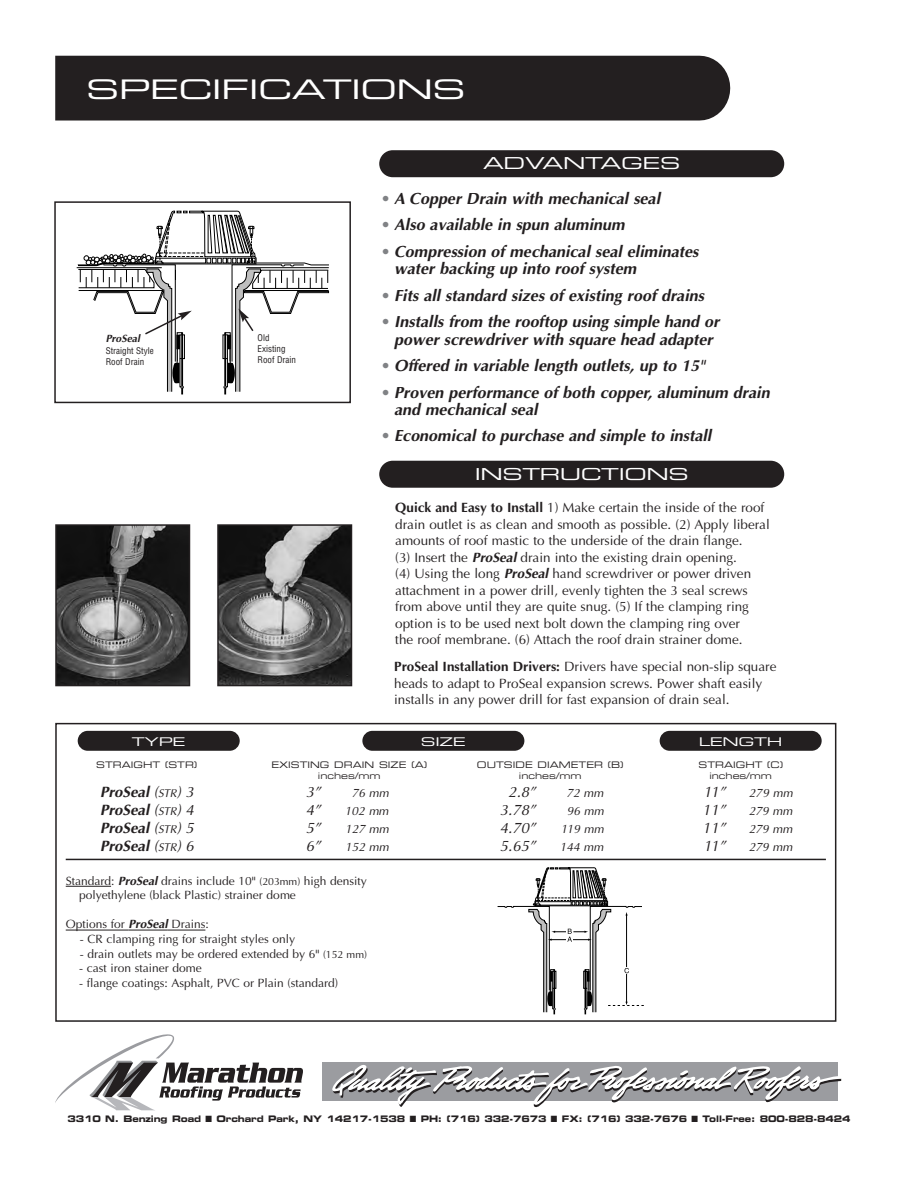
<style>
.page{position:relative;width:918px;height:1188px;background:#fff}
.page>*{position:absolute;margin:0;border:0;box-sizing:border-box;transform-origin:0 0}
.t1{font:27px "Eurostile Extended Two";letter-spacing:-.02em;color:#fff;scale:1.25 1}
.t2{font:16.5px "Eurostile Extended Two";letter-spacing:-.02em;color:#fff;scale:1.25 1}
.t3{font:italic 700 16.2px/17.2px "Optima";color:#231f20}
.t4{font:italic 700 15px "Optima";color:#231f20}
.t5{font:italic 15px "Optima";color:#231f20}
.t6{font:13.5px/16.5px "Optima";color:#231f20}
.t7{font:12px/14.5px "Optima";color:#231f20}
.t8{font:italic 12px "Optima";color:#231f20}
.t9{font:12px "Eurostile Bold Extended Two";color:#fff}
.t10{font:12px "Eurostile Extended Two";letter-spacing:-.02em;color:#fff;scale:1.25 1}
.t11{font:italic 700 10.5px "Optima";color:#231f20}
.t12{font:9px "Eurostile Bold Extended Two";letter-spacing:-.015em;color:#231f20;scale:.95 1}
.t13{font:9px "Eurostile Extended Two";color:#231f20}
.t14{font:condensed 9px/10.8px "Helvetica";color:#231f20}
.s1{font-style:normal;color:#808285}
.s2{font-weight:700}
.s3{font-weight:700;font-style:italic}
.s4{font-weight:400}
.s5{font-weight:400;font-size:11.25px}
.s6{font-size:10.5px}
</style>
<div class="page">
<div style="left:55px;top:56px;width:675px;height:65px;background:#231f20"></div>
<div style="left:55px;top:723px;width:781px;height:299px;border:2px solid #231f20"></div>
<hr style="left:66px;top:859px;width:760px;height:1px;background:#231f20">
<hr style="left:66px;top:886px;width:45px;height:1px;background:#231f20">
<hr style="left:66px;top:930px;width:62px;height:1px;background:#231f20">
<hr style="left:128px;top:930px;width:40px;height:1px;background:#231f20">
<hr style="left:168px;top:930px;width:37px;height:1px;background:#231f20">
<div style="left:78px;top:731px;width:162px;height:20px;background:#231f20;border-radius:10px"></div>
<div style="left:362px;top:731px;width:162px;height:20px;background:#231f20;border-radius:10px"></div>
<div style="left:660px;top:731px;width:162px;height:20px;background:#231f20;border-radius:10px"></div>
<div style="left:379px;top:150px;width:405px;height:27px;background:#231f20;border-radius:14px"></div>
<div style="left:379px;top:461px;width:405px;height:27px;background:#231f20;border-radius:14px"></div>
<hr style="left:77px;top:267px;width:85px;height:1px;background:#000">
<div style="left:182px;top:333px;width:1px;height:61px;border:1px solid #000"></div>
<div style="left:225px;top:333px;width:1px;height:61px;border:1px solid #000"></div>
<div style="left:54px;top:201px;width:297px;height:202px;border:2px solid #231f20"></div>
<img style="left:58px;top:527px;width:129px;height:156px">
<div style="left:55px;top:524px;width:135px;height:162px;border:2px solid #231f20"></div>
<img style="left:220px;top:527px;width:129px;height:156px">
<div style="left:217px;top:524px;width:135px;height:162px;border:2px solid #231f20"></div>
<svg style="left:78px;top:210px;width:252px;height:182px"></svg>
<div style="left:554px;top:970px;width:1px;height:44px;border:1px solid #000"></div>
<div style="left:585px;top:970px;width:1px;height:44px;border:1px solid #000"></div>
<svg style="left:497px;top:867px;width:147px;height:146px"></svg>
<div style="left:322px;top:1062px;width:515px;height:39px;background:#9b9ca0"></div>
<svg style="left:332px;top:1065px;width:509px;height:42px"></svg>
<svg style="left:55px;top:1034px;width:248px;height:76px"></svg>
<h1 class="t1" style="left:86px;top:79px;width:305px">SPECIFICATIONS</h1>
<p class="t2" style="left:483px;top:157px;width:159px">ADVANTAGES</p>
<p class="t11" style="left:106px;top:333px;width:36px">ProSeal</p>
<p class="t14" style="left:106px;top:345px;width:49px">Straight Style<br>Roof Drain</p>
<p class="t14" style="left:258px;top:333px;width:40px">Old<br>Existing<br>Roof Drain</p>
<p class="t3" style="left:381px;top:190px;width:281px"><span class="s1">•</span> A Copper Drain with mechanical seal</p>
<p class="t3" style="left:381px;top:216px;width:245px"><span class="s1">•</span> Also available in spun aluminum</p>
<p class="t3" style="left:394px;top:243px;width:306px;text-indent:-14px"><span class="s1">•</span> Compression of mechanical seal eliminates water backing up into roof system</p>
<p class="t3" style="left:381px;top:287px;width:325px"><span class="s1">•</span> Fits all standard sizes of existing roof drains</p>
<p class="t3" style="left:381px;top:313px;width:340px;text-align:center"><span class="s1">•</span> Installs from the rooftop using simple hand or power screwdriver with square head adapter</p>
<p class="t3" style="left:381px;top:357px;width:325px"><span class="s1">•</span> Offered in variable length outlets, up to 15"</p>
<p class="t3" style="left:394px;top:383px;width:377px;text-indent:-14px"><span class="s1">•</span> Proven performance of both copper, aluminum drain and mechanical seal</p>
<p class="t3" style="left:381px;top:427px;width:332px"><span class="s1">•</span> Economical to purchase and simple to install</p>
<p class="t2" style="left:475px;top:468px;width:173px">INSTRUCTIONS</p>
<p class="t6" style="left:395px;top:499px;width:376px"><span class="s2">Quick and Easy to Install</span> 1) Make certain the inside of the roof drain outlet is as clean and smooth as possible. (2) Apply liberal amounts of roof mastic to the underside of the drain flange.<br>(3) Insert the <span class="s3">ProSeal</span> drain into the existing drain opening.<br>(4) Using the long <span class="s3">ProSeal</span> hand screwdriver or power driven attachment in a power drill, evenly tighten the 3 seal screws from above until they are quite snug. (5) If the clamping ring option is to be used next bolt down the clamping ring over<br>the roof membrane. (6) Attach the roof drain strainer dome.</p>
<p class="t6" style="left:394px;top:658px;width:384px"><span class="s2">ProSeal Installation Drivers:</span> Drivers have special non-slip square heads to adapt to ProSeal expansion screws. Power shaft easily installs in any power drill for fast expansion of drain seal.</p>
<p class="t9" style="left:123px;top:733px;width:48px">TYPE</p>
<p class="t9" style="left:410px;top:733px;width:41px">SIZE</p>
<p class="t9" style="left:697px;top:736px;width:72px">LENGTH</p>
<p class="t13" style="left:96px;top:761px;width:102px">STRAIGHT (STR)</p>
<p class="t13" style="left:271px;top:761px;width:157px">EXISTING DRAIN SIZE (A)</p>
<p class="t13" style="left:477px;top:761px;width:148px">OUTSIDE DIAMETER (B)</p>
<p class="t13" style="left:698px;top:761px;width:86px">STRAIGHT (C)</p>
<p class="t13" style="left:318px;top:772px;width:64px">inches/mm</p>
<p class="t13" style="left:519px;top:772px;width:64px">inches/mm</p>
<p class="t13" style="left:709px;top:772px;width:64px">inches/mm</p>
<p class="t4" style="left:100px;top:783px;width:95px">ProSeal <span class="s4">(</span><span class="s5">STR</span><span class="s4">) 3</span></p>
<p class="t5" style="left:306px;top:783px;width:16px">3”</p>
<p class="t8" style="left:352px;top:785px;width:39px">76 mm</p>
<p class="t5" style="left:508px;top:783px;width:29px">2.8”</p>
<p class="t8" style="left:567px;top:785px;width:39px">72 mm</p>
<p class="t5" style="left:703px;top:783px;width:24px">11”</p>
<p class="t8" style="left:749px;top:785px;width:45px">279 mm</p>
<p class="t4" style="left:100px;top:801px;width:95px">ProSeal <span class="s4">(</span><span class="s5">STR</span><span class="s4">) 4</span></p>
<p class="t5" style="left:306px;top:801px;width:16px">4”</p>
<p class="t8" style="left:345px;top:803px;width:45px">102 mm</p>
<p class="t5" style="left:500px;top:801px;width:37px">3.78”</p>
<p class="t8" style="left:567px;top:803px;width:39px">96 mm</p>
<p class="t5" style="left:702px;top:801px;width:25px">11”</p>
<p class="t8" style="left:749px;top:803px;width:45px">279 mm</p>
<p class="t4" style="left:100px;top:819px;width:95px">ProSeal <span class="s4">(</span><span class="s5">STR</span><span class="s4">) 5</span></p>
<p class="t5" style="left:306px;top:819px;width:16px">5”</p>
<p class="t8" style="left:345px;top:821px;width:45px">127 mm</p>
<p class="t5" style="left:500px;top:819px;width:37px">4.70”</p>
<p class="t8" style="left:561px;top:821px;width:44px">119 mm</p>
<p class="t5" style="left:702px;top:819px;width:25px">11”</p>
<p class="t8" style="left:749px;top:821px;width:45px">279 mm</p>
<p class="t4" style="left:100px;top:837px;width:95px">ProSeal <span class="s4">(</span><span class="s5">STR</span><span class="s4">) 6</span></p>
<p class="t5" style="left:306px;top:837px;width:16px">6”</p>
<p class="t8" style="left:345px;top:839px;width:45px">152 mm</p>
<p class="t5" style="left:500px;top:837px;width:37px">5.65”</p>
<p class="t8" style="left:560px;top:839px;width:45px">144 mm</p>
<p class="t5" style="left:703px;top:837px;width:24px">11”</p>
<p class="t8" style="left:749px;top:839px;width:45px">279 mm</p>
<p class="t7" style="left:79px;top:873px;width:289px;text-indent:-14px">Standard: <span class="s3">ProSeal</span> drains include 10" <span class="s6">(203mm)</span> high density polyethylene (black Plastic) strainer dome</p>
<p class="t7" style="left:66px;top:917px;width:145px">Options for <span class="s3">ProSeal</span> Drains:</p>
<p class="t7" style="left:80px;top:932px;width:217px">- CR clamping ring for straight styles only</p>
<p class="t7" style="left:80px;top:946px;width:289px">- drain outlets may be ordered extended by 6" <span class="s6">(152 mm)</span></p>
<p class="t7" style="left:79px;top:961px;width:124px">- cast iron stainer dome</p>
<p class="t7" style="left:79px;top:975px;width:260px">- flange coatings: Asphalt, PVC or Plain (standard)</p>
<p class="t10" style="left:132px;top:737px;width:44px">TYPE</p>
<p class="t10" style="left:421px;top:737px;width:38px">SIZE</p>
<p class="t10" style="left:699px;top:737px;width:69px">LENGTH</p>
<p class="t12" style="left:67px;top:1116px;width:826px">3310 N. Benzing Road ■ Orchard Park, NY 14217-1538 ■ PH: (716) 332-7673 ■ FX: (716) 332-7676 ■ Toll-Free: 800-828-8424</p>
</div>
